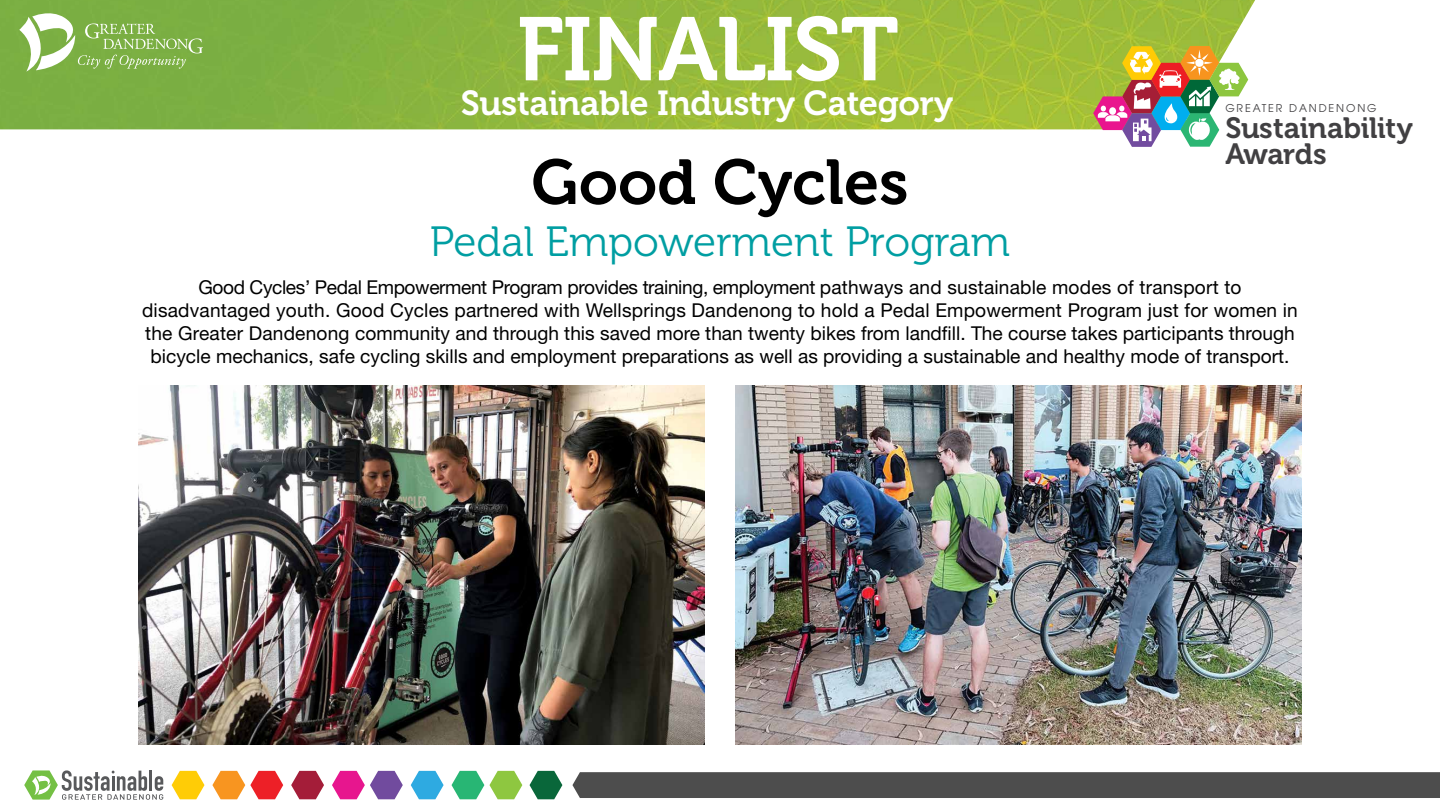
<style>
.page{position:relative;width:1440px;height:810px;background:#fff}
.page>*{position:absolute;margin:0;border:0;box-sizing:border-box;transform-origin:0 0}
.t1{font:89.32px "Museo 700";letter-spacing:-.02em;color:#fff}
.t2{font:63px "Museo 700";color:#000}
.t3{font:42.15px "Museo 300";color:#009ea2}
.t4{font:34.58px "Museo 700";letter-spacing:-.01em;color:#fff}
.t5{font:29.17px/25.6px "Museo 700";letter-spacing:-.015em;color:#414042}
.t6{font:19.12px/23px "Helvetica Neue";color:#000;text-align:center}
.t7{font:10.8px "Avant Garde";letter-spacing:.175em;color:#414042}
</style>
<div class="page">
<img style="left:0;top:0;width:1186px;height:129px">
<svg style="left:1186px;top:0;width:116px;height:386px"></svg>
<svg style="left:19px;top:8px;width:184px;height:64px;background:#93bd65"></svg>
<svg style="left:1093px;top:46px;width:155px;height:101px"></svg>
<svg style="left:530px;top:771px;width:32px;height:28px"></svg>
<svg style="left:212px;top:771px;width:71px;height:28px"></svg>
<svg style="left:332px;top:771px;width:71px;height:28px"></svg>
<svg style="left:452px;top:771px;width:70px;height:28px"></svg>
<svg style="left:172px;top:771px;width:32px;height:28px"></svg>
<svg style="left:291px;top:771px;width:33px;height:28px"></svg>
<svg style="left:411px;top:771px;width:33px;height:28px"></svg>
<div style="left:572px;top:772px;width:868px;height:26px;background:#4d4d4d"></div>
<svg style="left:24px;top:770px;width:139px;height:30px"></svg>
<img style="left:138px;top:386px;width:566px;height:358px">
<img style="left:736px;top:386px;width:566px;height:358px">
<h1 class="t1" style="left:517px;top:0;width:383px">FINALIST</h1>
<h3 class="t4" style="left:461px;top:84px;width:494px">Sustainable Industry Category</h3>
<h2 class="t2" style="left:531px;top:147px;width:379px">Good Cycles</h2>
<h3 class="t3" style="left:430px;top:219px;width:582px">Pedal Empowerment Program</h3>
<p class="t6" style="left:142px;top:276px;width:1157px">Good Cycles’ Pedal Empowerment Program provides training, employment pathways and sustainable modes of transport to disadvantaged youth. Good Cycles partnered with Wellsprings Dandenong to hold a Pedal Empowerment Program just for women in the Greater Dandenong community and through this saved more than twenty bikes from landfill. The course takes participants through bicycle mechanics, safe cycling skills and employment preparations as well as providing a sustainable and healthy mode of transport.</p>
<p class="t7" style="left:1225px;top:101px;width:153px">GREATER DANDENONG</p>
<h3 class="t5" style="left:1225px;top:115px;width:189px">Sustainability<br>Awards</h3>
</div>
